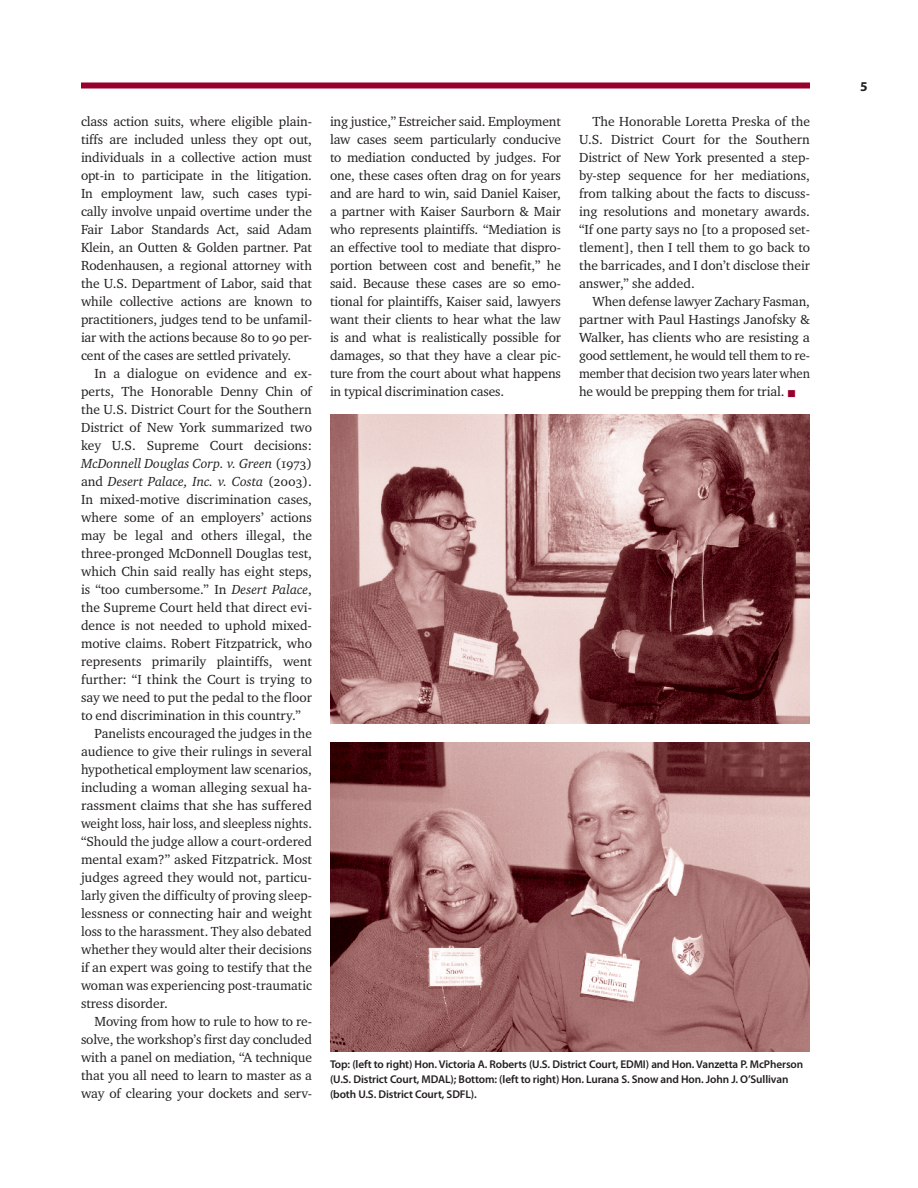
<style>
.page{position:relative;width:918px;height:1188px;background:#fff}
.page>*{position:absolute;margin:0;border:0;box-sizing:border-box;transform-origin:0 0}
.t1{font:13.5px/18px "Charter ITC Regu OS";color:#231f20;text-align:justify}
.t2{font:13.5px/18px "Charter ITC Regu Ital OS";color:#231f20}
.t3{font:13.5px "Charter ITC Regu OS";color:#231f20;scale:.95 1}
.t4{font:13.5px "Charter ITC Regu OS";color:#231f20;scale:1.05 1}
.t5{font:600 11.25px/15px "Myriad Pro";letter-spacing:-.01em;color:#231f20}
.s1{font-family:"Charter ITC Regu OS"}
.s2{font-family:"Charter ITC Regu Ital OS"}
.s3{color:#98002e}
</style>
<div class="page">
<div style="left:81px;top:82px;width:729px;height:6px;background:#98002e"></div>
<img style="left:330px;top:414px;width:480px;height:310px">
<img style="left:330px;top:742px;width:480px;height:310px">
<p class="t1" style="left:81px;top:112px;width:233px">class action suits, where eligible plain&shy;tiffs are included unless they opt out, individuals in a collective action must opt-in to participate in the litigation.<br>In employment law, such cases typi&shy;cally involve unpaid overtime under the Fair Labor Standards Act, said Adam Klein, an Outten &amp; Golden partner. Pat Rodenhausen, a regional attorney with the U.S. Department of Labor, said that while collective actions are known to practitioners, judges tend to be unfamil&shy;iar with the actions because 80 to 90 per&shy;cent of the cases are settled privately.</p>
<p class="t1" style="left:81px;top:364px;width:233px;text-indent:14px">In a dialogue on evidence and ex&shy;perts, The Honorable Denny Chin of the U.S. District Court for the Southern District of New York summarized two key U.S. Supreme Court decisions:</p>
<p class="t2" style="left:81px;top:454px;width:233px">McDonnell Douglas Corp. v. Green <span class="s1">(1973) and</span> Desert Palace, Inc. v. Costa <span class="s1">(2003).</span></p>
<p class="t1" style="left:81px;top:490px;width:232px">In mixed-motive discrimination cases,</p>
<p class="t1" style="left:81px;top:508px;width:232px">where some of an employers’ actions</p>
<p class="t1" style="left:81px;top:526px;width:232px">may be legal and others illegal, the</p>
<p class="t1" style="left:81px;top:544px;width:232px">three-pronged McDonnell Douglas test,</p>
<p class="t1" style="left:81px;top:562px;width:233px">which Chin said really has eight steps,</p>
<p class="t1" style="left:81px;top:580px;width:232px">is “too cumbersome.” In <span class="s2">Desert Palace</span>,</p>
<p class="t1" style="left:81px;top:598px;width:233px">the Supreme Court held that direct evi-</p>
<p class="t1" style="left:81px;top:616px;width:232px">dence is not needed to uphold mixed-</p>
<p class="t1" style="left:81px;top:634px;width:232px">motive claims. Robert Fitzpatrick, who</p>
<p class="t1" style="left:81px;top:652px;width:232px">represents primarily plaintiffs, went</p>
<p class="t1" style="left:81px;top:670px;width:233px">further: “I think the Court is trying to</p>
<p class="t1" style="left:81px;top:688px;width:233px">say we need to put the pedal to the floor</p>
<p class="t1" style="left:81px;top:706px;width:221px">to end discrimination in this country.”</p>
<p class="t1" style="left:94px;top:724px;width:219px">Panelists encouraged the judges in the</p>
<p class="t1" style="left:81px;top:742px;width:232px">audience to give their rulings in several</p>
<p class="t1" style="left:81px;top:760px;width:233px">hypothetical employment law scenarios,</p>
<p class="t1" style="left:81px;top:778px;width:233px">including a woman alleging sexual ha-</p>
<p class="t4" style="left:81px;top:797px;width:221px">rassment claims that she has suffered</p>
<p class="t3" style="left:81px;top:815px;width:245px">weight loss, hair loss, and sleepless nights.</p>
<p class="t1" style="left:81px;top:832px;width:233px">“Should the judge allow a court-ordered</p>
<p class="t1" style="left:81px;top:850px;width:233px">mental exam?” asked Fitzpatrick. Most</p>
<p class="t1" style="left:81px;top:868px;width:233px">judges agreed they would not, particu-</p>
<p class="t1" style="left:81px;top:886px;width:233px">larly given the difficulty of proving sleep-</p>
<p class="t1" style="left:81px;top:904px;width:232px">lessness or connecting hair and weight</p>
<p class="t1" style="left:81px;top:922px;width:233px">loss to the harassment. They also debated</p>
<p class="t1" style="left:81px;top:940px;width:233px">whether they would alter their decisions</p>
<p class="t1" style="left:81px;top:958px;width:232px">if an expert was going to testify that the</p>
<p class="t1" style="left:81px;top:976px;width:232px">woman was experiencing post-traumatic</p>
<p class="t1" style="left:81px;top:994px;width:89px">stress disorder.</p>
<p class="t1" style="left:94px;top:1012px;width:219px">Moving from how to rule to how to re-</p>
<p class="t1" style="left:81px;top:1030px;width:232px">solve, the workshop’s first day concluded</p>
<p class="t1" style="left:81px;top:1048px;width:232px">with a panel on mediation, “A technique</p>
<p class="t1" style="left:81px;top:1066px;width:232px">that you all need to learn to master as a</p>
<p class="t1" style="left:81px;top:1084px;width:233px">way of clearing your dockets and serv-</p>
<p class="t1" style="left:330px;top:112px;width:233px">ing justice,” Estreicher said. Employment law cases seem particularly conducive to mediation conducted by judges. For one, these cases often drag on for years and are hard to win, said Daniel Kaiser, a partner with Kaiser Saurborn &amp; Mair who represents plaintiffs. “Mediation is an effective tool to mediate that dispro&shy;portion between cost and benefit,” he said. Because these cases are so emo&shy;tional for plaintiffs, Kaiser said, lawyers want their clients to hear what the law is and what is realistically possible for damages, so that they have a clear pic&shy;ture from the court about what happens in typical discrimination cases.</p>
<p class="t1" style="left:579px;top:112px;width:233px;text-indent:14px">The Honorable Loretta Preska of the U.S. District Court for the Southern District of New York presented a step&shy;by-step sequence for her mediations, from talking about the facts to discuss&shy;ing resolutions and monetary awards. “If one party says no [to a proposed set&shy;tlement], then I tell them to go back to the barricades, and I don’t disclose their answer,” she added.</p>
<p class="t1" style="left:579px;top:292px;width:233px;text-indent:14px">When defense lawyer Zachary Fasman, partner with Paul Hastings Janofsky &amp; Walker, has clients who are resisting a good settlement, he would tell them to re&shy;member that decision two years later when he would be prepping them for trial. <span class="s3">■</span></p>
<p class="t5" style="left:330px;top:1056px;width:475px">Top: (left to right) Hon. Victoria A. Roberts (U.S. District Court, EDMI) and Hon. Vanzetta P. McPherson (U.S. District Court, MDAL); Bottom: (left to right) Hon. Lurana S. Snow and Hon. John J. O’Sullivan (both U.S. District Court, SDFL).</p>
</div>
